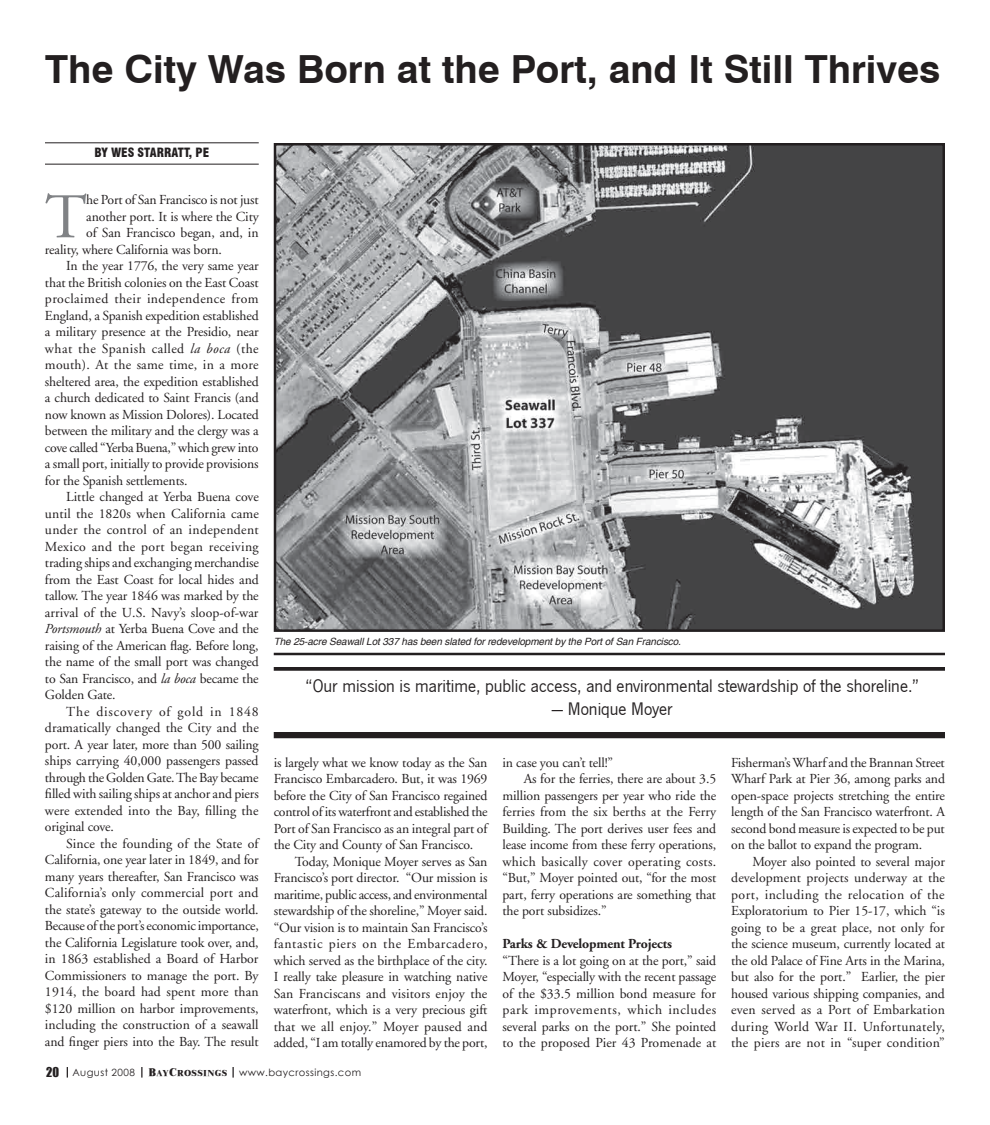
<style>
.page{position:relative;width:990px;height:1125px;background:#fff}
.page>*{position:absolute;margin:0;border:0;box-sizing:border-box;transform-origin:0 0}
.t1{font:63.5px "Adobe Garamond";color:#808285}
.t2{font:700 38.75px "Swiss 721 BT";color:#231f20}
.t3{font:18.75px "News Got T";color:#231f20}
.t4{font:13.75px/16.5px "Adobe Garamond";letter-spacing:-.01em;color:#231f20;text-align:justify}
.t5{font:13.75px "Adobe Garamond";letter-spacing:.01em;color:#231f20}
.t6{font:13.75px "Adobe Garamond";letter-spacing:.03em;color:#231f20}
.t7{font:13.75px "Adobe Garamond";letter-spacing:.015em;color:#231f20}
.t8{font:13.75px "Adobe Garamond";letter-spacing:.025em;color:#231f20}
.t9{font:13.75px "Adobe Garamond";letter-spacing:.02em;color:#231f20}
.t10{font:700 13.75px "Adobe Garamond";letter-spacing:-.01em;color:#231f20}
.t11{font:13.75px "Adobe Garamond";letter-spacing:.06em;color:#231f20}
.t12{font:900 condensed 12.5px "Swiss 721 BT";color:#231f20}
.t13{font:italic 10px "Helvetica";letter-spacing:-.01em;color:#231f20}
.t14{font:10px "Century Gothic";letter-spacing:.04em;color:#231f20}
.s1{font-style:italic}
.s2{font-family:"Impact";font-size:12.5px}
.s3{font-family:"Times New Roman";font-weight:800;font-size:11.25px}
.s4{font-family:"Times New Roman";font-weight:800;font-size:8.75px}
</style>
<div class="page">
<svg style="left:232px;top:1067px;width:2px;height:11px"></svg>
<img style="left:277px;top:146px;width:665px;height:483px">
<div style="left:274px;top:143px;width:671px;height:489px;border:2px solid #231f20"></div>
<hr style="left:45px;top:164px;width:214px;height:1px;background:#231f20">
<hr style="left:45px;top:142px;width:214px;height:1px;background:#231f20">
<svg style="left:274px;top:667px;width:671px;height:4px;background:#302c2d"></svg>
<div style="left:274px;top:732px;width:671px;height:6px;background:#231f20"></div>
<hr style="left:274px;top:653px;width:671px;height:2px;background:#231f20">
<h2 class="t2" style="left:45px;top:46px;width:897px">The City Was Born at the Port, and It Still Thrives</h2>
<p class="t12" style="left:95px;top:145px;width:116px">BY WES STARRATT, PE</p>
<h1 class="t1" style="left:45px;top:183px;width:43px">T</h1>
<p class="t4" style="left:86px;top:192px;width:174px">he Port of San Francisco is not just</p>
<p class="t4" style="left:86px;top:209px;width:174px">another port. It is where the City</p>
<p class="t4" style="left:86px;top:225px;width:174px">of San Francisco began, and, in</p>
<p class="t4" style="left:45px;top:242px;width:178px">reality, where California was born.</p>
<p class="t4" style="left:66px;top:258px;width:194px">In the year 1776, the very same year</p>
<p class="t4" style="left:45px;top:275px;width:215px">that the British colonies on the East Coast</p>
<p class="t6" style="left:45px;top:292px;width:215px">proclaimed their independence from</p>
<p class="t4" style="left:45px;top:308px;width:215px">England, a Spanish expedition established</p>
<p class="t4" style="left:45px;top:324px;width:215px">a military presence at the Presidio, near</p>
<p class="t6" style="left:45px;top:341px;width:215px">what the Spanish called <span class="s1">la boca</span> (the</p>
<p class="t7" style="left:45px;top:358px;width:215px">mouth). At the same time, in a more</p>
<p class="t4" style="left:45px;top:374px;width:215px">sheltered area, the expedition established</p>
<p class="t4" style="left:45px;top:390px;width:215px">a church dedicated to Saint Francis (and</p>
<p class="t4" style="left:45px;top:407px;width:215px">now known as Mission Dolores). Located</p>
<p class="t4" style="left:45px;top:423px;width:215px">between the military and the clergy was a</p>
<p class="t4" style="left:45px;top:440px;width:215px">cove called “Yerba Buena,” which grew into</p>
<p class="t4" style="left:45px;top:456px;width:215px">a small port, initially to provide provisions</p>
<p class="t4" style="left:45px;top:473px;width:144px">for the Spanish settlements.</p>
<p class="t4" style="left:66px;top:489px;width:194px">Little changed at Yerba Buena cove</p>
<p class="t5" style="left:45px;top:506px;width:215px">until the 1820s when California came</p>
<p class="t8" style="left:45px;top:523px;width:215px">under the control of an independent</p>
<p class="t8" style="left:45px;top:539px;width:215px">Mexico and the port began receiving</p>
<p class="t4" style="left:45px;top:555px;width:215px">trading ships and exchanging merchandise</p>
<p class="t4" style="left:45px;top:572px;width:215px">from the East Coast for local hides and</p>
<p class="t4" style="left:45px;top:588px;width:215px">tallow. The year 1846 was marked by the</p>
<p class="t4" style="left:45px;top:605px;width:215px">arrival of the U.S. Navy’s sloop-of-war</p>
<p class="t4" style="left:45px;top:621px;width:215px"><span class="s1">Portsmouth</span> at Yerba Buena Cove and the</p>
<p class="t4" style="left:45px;top:638px;width:215px">raising of the American flag. Before long,</p>
<p class="t4" style="left:45px;top:654px;width:215px">the name of the small port was changed</p>
<p class="t4" style="left:45px;top:671px;width:215px">to San Francisco, and <span class="s1">la boca</span> became the</p>
<p class="t4" style="left:45px;top:687px;width:72px">Golden Gate.</p>
<p class="t11" style="left:66px;top:704px;width:194px">The discovery of gold in 1848</p>
<p class="t4" style="left:45px;top:720px;width:215px">dramatically changed the City and the</p>
<p class="t4" style="left:45px;top:737px;width:215px">port. A year later, more than 500 sailing</p>
<p class="t4" style="left:45px;top:753px;width:215px">ships carrying 40,000 passengers passed</p>
<p class="t4" style="left:45px;top:770px;width:215px">through the Golden Gate. The Bay became</p>
<p class="t4" style="left:45px;top:786px;width:215px">filled with sailing ships at anchor and piers</p>
<p class="t4" style="left:45px;top:803px;width:215px">were extended into the Bay, filling the</p>
<p class="t4" style="left:45px;top:819px;width:70px">original cove.</p>
<p class="t5" style="left:66px;top:836px;width:194px">Since the founding of the State of</p>
<p class="t4" style="left:45px;top:852px;width:215px">California, one year later in 1849, and for</p>
<p class="t4" style="left:45px;top:869px;width:215px">many years thereafter, San Francisco was</p>
<p class="t7" style="left:45px;top:886px;width:215px">California’s only commercial port and</p>
<p class="t4" style="left:45px;top:902px;width:215px">the state’s gateway to the outside world.</p>
<p class="t4" style="left:45px;top:918px;width:215px">Because of the port’s economic importance,</p>
<p class="t4" style="left:45px;top:935px;width:215px">the California Legislature took over, and,</p>
<p class="t4" style="left:45px;top:951px;width:215px">in 1863 established a Board of Harbor</p>
<p class="t4" style="left:45px;top:968px;width:215px">Commissioners to manage the port. By</p>
<p class="t5" style="left:45px;top:985px;width:215px">1914, the board had spent more than</p>
<p class="t4" style="left:45px;top:1001px;width:215px">$120 million on harbor improvements,</p>
<p class="t4" style="left:45px;top:1017px;width:215px">including the construction of a seawall</p>
<p class="t4" style="left:45px;top:1034px;width:215px">and finger piers into the Bay. The result</p>
<p class="t13" style="left:274px;top:636px;width:409px">The 25-acre Seawall Lot 337 has been slated for redevelopment by the Port of San Francisco.</p>
<h3 class="t3" style="left:305px;top:676px;width:615px">“Our mission is maritime, public access, and environmental stewardship of the shoreline.”</h3>
<h3 class="t3" style="left:552px;top:698px;width:122px">— Monique Moyer</h3>
<p class="t4" style="left:274px;top:754px;width:215px">is largely what we know today as the San Francisco Embarcadero. But, it was 1969 before the City of San Francisco regained control of its waterfront and established the Port of San Francisco as an integral part of the City and County of San Francisco.</p>
<p class="t4" style="left:274px;top:853px;width:215px;text-indent:21px">Today, Monique Moyer serves as San Francisco’s port director. “Our mission is maritime, public access, and environmental stewardship of the shoreline,” Moyer said. “Our vision is to maintain San Francisco’s fantastic piers on the Embarcadero, which served as the birthplace of the city.<br>I really take pleasure in watching native San Franciscans and visitors enjoy the waterfront, which is a very precious gift that we all enjoy.” Moyer paused and added, “I am totally enamored by the port,</p>
<p class="t4" style="left:502px;top:754px;width:112px">in case you can’t tell!”</p>
<p class="t4" style="left:524px;top:771px;width:194px">As for the ferries, there are about 3.5</p>
<p class="t4" style="left:502px;top:787px;width:215px">million passengers per year who ride the</p>
<p class="t4" style="left:502px;top:804px;width:215px">ferries from the six berths at the Ferry</p>
<p class="t4" style="left:502px;top:820px;width:215px">Building. The port derives user fees and</p>
<p class="t4" style="left:502px;top:837px;width:215px">lease income from these ferry operations,</p>
<p class="t9" style="left:502px;top:854px;width:215px">which basically cover operating costs.</p>
<p class="t4" style="left:502px;top:870px;width:215px">“But,” Moyer pointed out, “for the most</p>
<p class="t4" style="left:502px;top:886px;width:215px">part, ferry operations are something that</p>
<p class="t4" style="left:502px;top:903px;width:106px">the port subsidizes.”</p>
<p class="t10" style="left:502px;top:936px;width:171px">Parks &amp; Development Projects</p>
<p class="t4" style="left:502px;top:952px;width:215px">“There is a lot going on at the port,” said Moyer, “especially with the recent passage of the $33.5 million bond measure for park improvements, which includes several parks on the port.” She pointed to the proposed Pier 43 Promenade at</p>
<p class="t4" style="left:731px;top:754px;width:215px">Fisherman’s Wharf and the Brannan Street Wharf Park at Pier 36, among parks and open-space projects stretching the entire length of the San Francisco waterfront. A second bond measure is expected to be put on the ballot to expand the program.</p>
<p class="t4" style="left:731px;top:853px;width:215px;text-indent:21px">Moyer also pointed to several major development projects underway at the port, including the relocation of the Exploratorium to Pier 15-17, which “is going to be a great place, not only for the science museum, currently located at the old Palace of Fine Arts in the Marina, but also for the port.” Earlier, the pier housed various shipping companies, and even served as a Port of Embarkation during World War II. Unfortunately, the piers are not in “super condition”</p>
<p class="t14" style="left:46px;top:1066px;width:316px"><span class="s2">20</span> August 2008 <span class="s3">B</span><span class="s4">AY</span><span class="s3">C</span><span class="s4">ROSSINGS</span> www.baycrossings.com</p>
</div>
